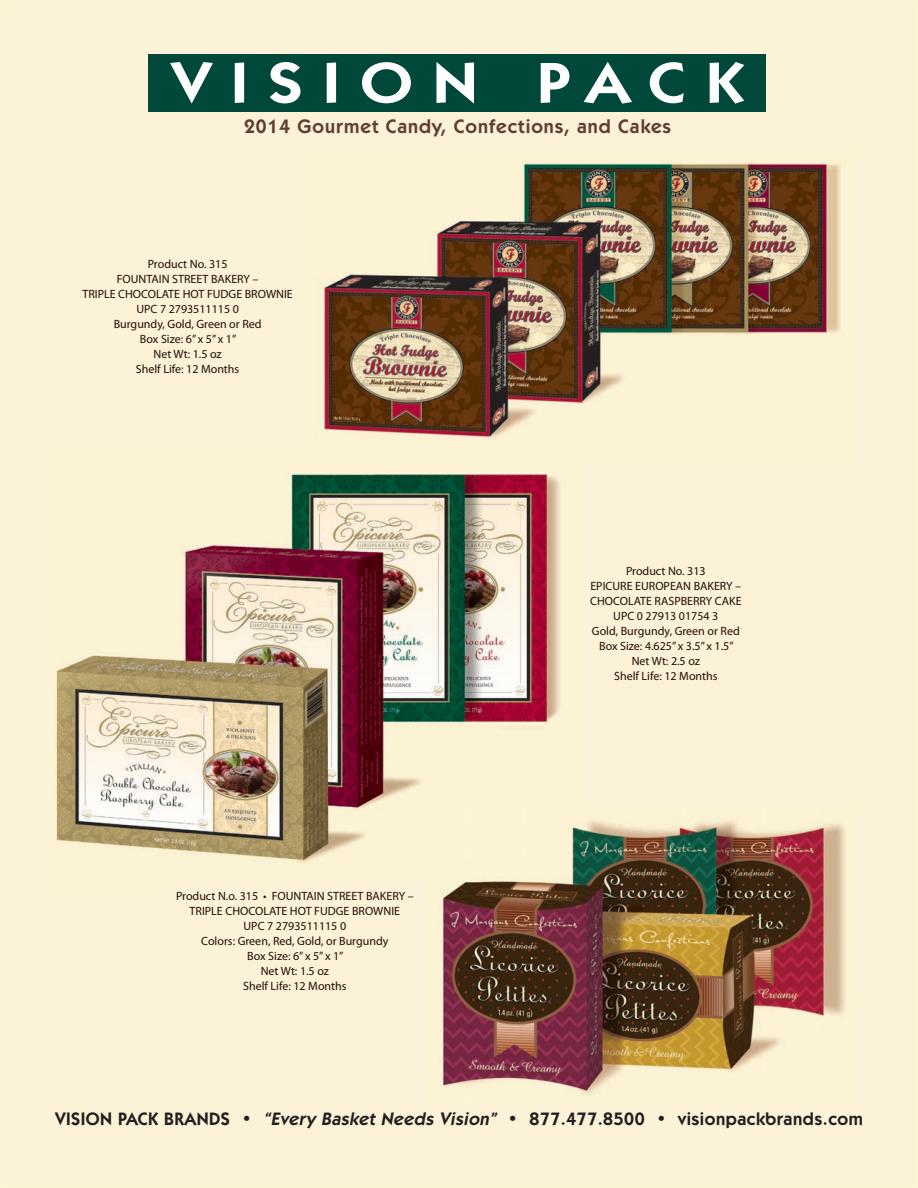
<style>
.page{position:relative;width:918px;height:1188px;background:#fff}
.page>*{position:absolute;margin:0;border:0;box-sizing:border-box;transform-origin:0 0}
.t1{font:600 19.5px "Kabel IT Cby BT";letter-spacing:.05em;color:#5f3f35}
.t2{font:600 18px "Kabel IT Cby BT";letter-spacing:.03em;color:#231f20}
.t3{font:12px/15px "Myriad Pro";color:#240c06;text-align:center}
.s1{font-style:italic}
</style>
<div class="page">
<div style="left:1px;top:1px;width:916px;height:1186px;background:#fbf2d7"></div>
<div style="left:148px;top:54px;width:618px;height:57px;background:#00483a"></div>
<svg style="left:170px;top:62px;width:43px;height:42px"></svg>
<svg style="left:235px;top:62px;width:9px;height:41px"></svg>
<svg style="left:270px;top:62px;width:31px;height:41px"></svg>
<svg style="left:327px;top:62px;width:9px;height:41px"></svg>
<svg style="left:362px;top:62px;width:49px;height:41px"></svg>
<svg style="left:436px;top:62px;width:38px;height:42px"></svg>
<svg style="left:541px;top:63px;width:28px;height:40px"></svg>
<svg style="left:584px;top:62px;width:48px;height:42px"></svg>
<svg style="left:650px;top:62px;width:34px;height:41px"></svg>
<svg style="left:710px;top:62px;width:34px;height:42px"></svg>
<img style="left:321px;top:162px;width:520px;height:277px">
<img style="left:56px;top:473px;width:504px;height:391px">
<img style="left:428px;top:808px;width:417px;height:287px">
<h1 class="t1" style="left:244px;top:114px;width:429px">2014 Gourmet Candy, Confections, and Cakes</h1>
<p class="t3" style="left:82px;top:257px;width:212px">Product No. 315<br>FOUNTAIN STREET BAKERY –<br>TRIPLE CHOCOLATE HOT FUDGE BROWNIE<br>UPC 7 2793511115 0<br>Burgundy, Gold, Green or Red<br>Box Size: 6” x 5” x 1”<br>Net Wt: 1.5 oz<br>Shelf Life: 12 Months</p>
<p class="t3" style="left:176px;top:888px;width:239px">Product N.o. 315 • FOUNTAIN STREET BAKERY –<br>TRIPLE CHOCOLATE HOT FUDGE BROWNIE<br>UPC 7 2793511115 0<br>Colors: Green, Red, Gold, or Burgundy<br>Box Size: 6” x 5” x 1”<br>Net Wt: 1.5 oz<br>Shelf Life: 12 Months</p>
<p class="t3" style="left:590px;top:563px;width:153px">Product No. 313<br>EPICURE EUROPEAN BAKERY –<br>CHOCOLATE RASPBERRY CAKE<br>UPC 0 27913 01754 3<br>Gold, Burgundy, Green or Red<br>Box Size: 4.625” x 3.5” x 1.5”<br>Net Wt: 2.5 oz<br>Shelf Life: 12 Months</p>
<h2 class="t2" style="left:56px;top:1108px;width:809px">VISION PACK BRANDS • <span class="s1">“Every Basket Needs Vision”</span> • 877.477.8500 • visionpackbrands.com</h2>
</div>
